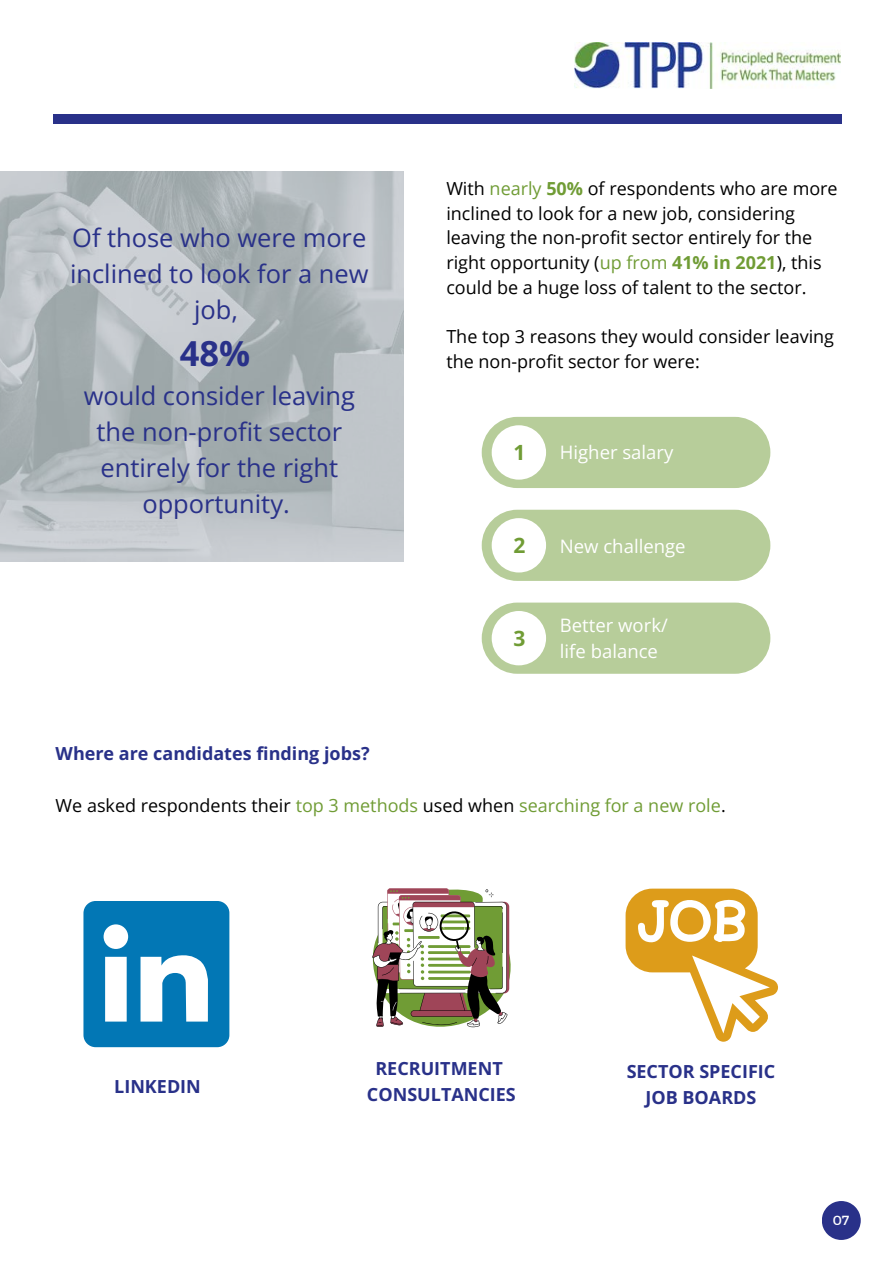
<style>
.page{position:relative;width:893px;height:1264px;background:#fff}
.page>*{position:absolute;margin:0;border:0;box-sizing:border-box;transform-origin:0 0}
.t1{font:700 34.5px "Open Sans";color:#293189}
.t2{font:25.5px/36px "Open Sans";color:#293189;text-align:center}
.t3{font:700 21px "Open Sans";color:#709c35}
.t4{font:18.6px "Open Sans";color:#fff}
.t5{font:18px/24.8px "Open Sans";color:#000}
.t6{font:700 18px "Open Sans";color:#293189}
.t7{font:13.2px "Montserrat";color:#fff}
.s1{color:#709c35}
.s2{font-weight:700;color:#709c35}
</style>
<div class="page">
<div style="left:53px;top:115px;width:788px;height:9px;background:#293189"></div>
<svg style="left:822px;top:1201px;width:38px;height:38px"></svg>
<img style="left:574px;top:43px;width:266px;height:46px">
<img style="left:0;top:172px;width:404px;height:390px">
<div style="left:481px;top:417px;width:289px;height:71px;background:#b7cd9a;border-radius:36px"></div>
<div style="left:481px;top:509px;width:289px;height:72px;background:#b7cd9a;border-radius:36px"></div>
<div style="left:481px;top:602px;width:289px;height:71px;background:#b7cd9a;border-radius:36px"></div>
<div style="left:491px;top:425px;width:55px;height:54px;background:#fff;border-radius:50%"></div>
<div style="left:491px;top:518px;width:55px;height:54px;background:#fff;border-radius:50%"></div>
<div style="left:491px;top:611px;width:55px;height:54px;background:#fff;border-radius:50%"></div>
<svg style="left:83px;top:901px;width:146px;height:146px"></svg>
<svg style="left:625px;top:888px;width:153px;height:153px"></svg>
<svg style="left:372px;top:888px;width:139px;height:140px"></svg>
<p class="t2" style="left:70px;top:219px;width:300px">Of those who were more inclined to look for a new job,</p>
<p class="t1" style="left:180px;top:329px;width:72px">48%</p>
<p class="t2" style="left:84px;top:377px;width:273px">would consider leaving the non-profit sector entirely for the right opportunity.</p>
<p class="t5" style="left:446px;top:175px;width:393px">With <span class="s1">nearly</span> <span class="s2">50%</span> of respondents who are more inclined to look for a new job, considering leaving the non-profit sector entirely for the right opportunity (<span class="s1">up from</span> <span class="s2">41% in 2021</span>), this could be a huge loss of talent to the sector.</p>
<p class="t5" style="left:446px;top:324px;width:389px">The top 3 reasons they would consider leaving the non-profit sector for were:</p>
<p class="t3" style="left:513px;top:438px;width:13px">1</p>
<p class="t3" style="left:513px;top:530px;width:13px">2</p>
<p class="t3" style="left:513px;top:623px;width:13px">3</p>
<p class="t4" style="left:560px;top:439px;width:115px">Higher salary</p>
<p class="t4" style="left:560px;top:533px;width:127px">New challenge</p>
<p class="t4" style="left:560px;top:612px;width:109px">Better work/</p>
<p class="t4" style="left:560px;top:638px;width:100px">life balance</p>
<p class="t6" style="left:56px;top:741px;width:315px">Where are candidates finding jobs?</p>
<p class="t5" style="left:56px;top:792px;width:671px">We asked respondents their <span class="s1">top 3 methods</span> used when <span class="s1">searching for a new role</span>.</p>
<p class="t6" style="left:114px;top:1073px;width:88px">LINKEDIN</p>
<p class="t6" style="left:375px;top:1055px;width:129px">RECRUITMENT</p>
<p class="t6" style="left:367px;top:1081px;width:150px">CONSULTANCIES</p>
<p class="t6" style="left:626px;top:1059px;width:150px">SECTOR SPECIFIC</p>
<p class="t6" style="left:645px;top:1085px;width:112px">JOB BOARDS</p>
<p class="t7" style="left:832px;top:1211px;width:18px">07</p>
</div>
